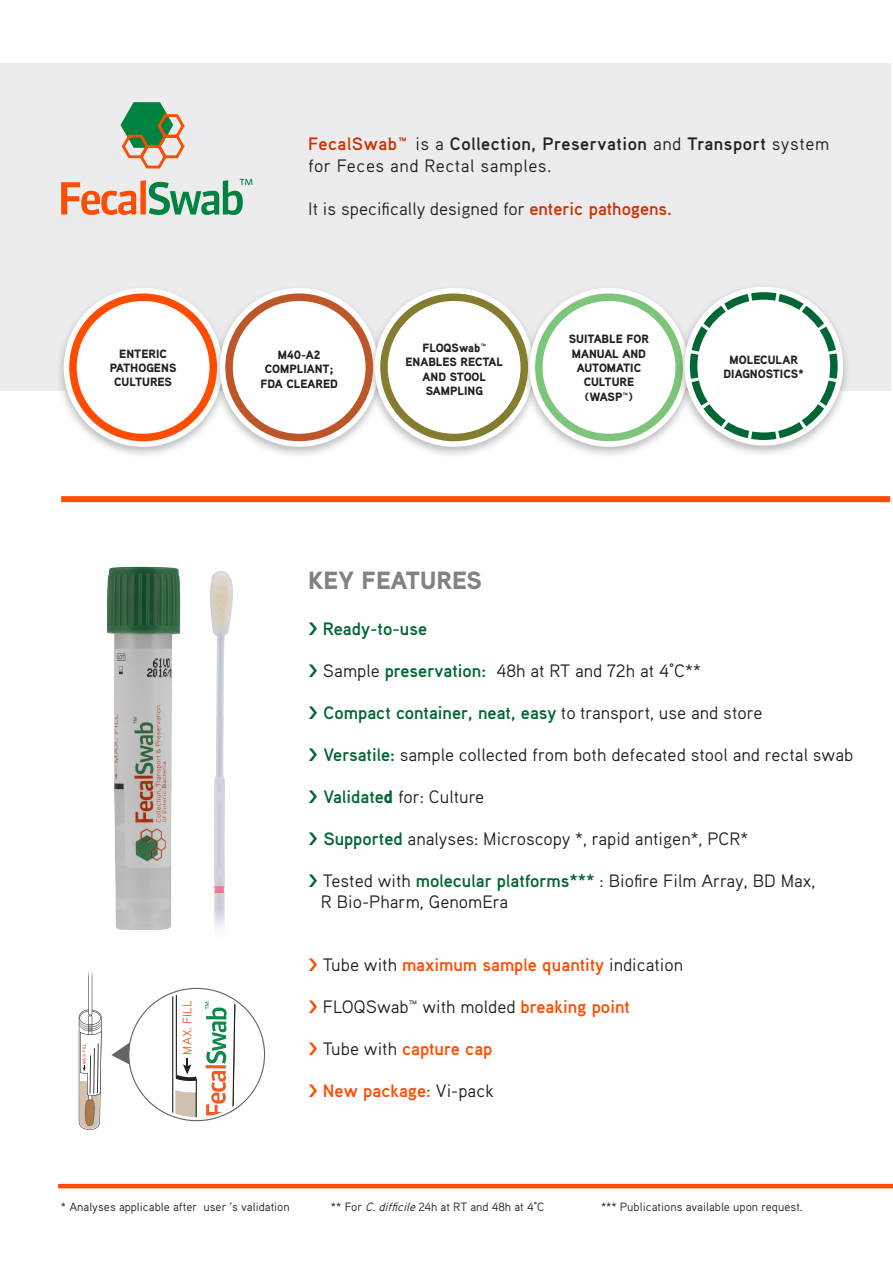
<style>
.page{position:relative;width:893px;height:1263px;background:#fff}
.page>*{position:absolute;margin:0;border:0;box-sizing:border-box;transform-origin:0 0}
.t1{font:900 24.9px "Aaux Pro";color:#808285}
.t2{font:18px/21px "Aaux Pro";color:#231f20}
.t3{font:18px/21.6px "Aaux Pro";letter-spacing:.03em;color:#231f20}
.t4{font:700 18px "Aaux Pro";color:#ff4c00}
.t5{font:700 18px "Aaux Pro";color:#063}
.t6{font:12.3px "Aaux Pro";color:#f15b2a}
.t7{font:900 12px/14.4px "Aaux Pro";color:#231f20;text-align:center}
.t8{font:12px "Aaux Pro";color:#231f20}
.t9{font:700 4.5px "Aaux Pro";color:#f15b2a}
.s1{font-weight:700;color:#c30}
.s2{font-weight:700}
.s3{font-weight:900}
.s4{font-weight:900;color:#063}
.s5{font-weight:700;color:#063}
.s6{font-weight:400;color:#231f20}
.s7{font-weight:900;color:#ff4c00}
.s8{font-weight:700;color:#ff4c00}
.s9{font-style:italic}
</style>
<div class="page">
<div style="left:0;top:64px;width:890px;height:327px;background:#ececee"></div>
<div style="left:61px;top:496px;width:829px;height:6px;background:#ff4c00"></div>
<hr style="left:58px;top:1184px;width:835px;height:4px;background:#ff4c00">
<div style="left:55px;top:284px;width:176px;height:175px;background:#231f20;opacity:.3"></div>
<div style="left:64px;top:288px;width:159px;height:159px;background:#fff;border-radius:50%"></div>
<div style="left:211px;top:284px;width:176px;height:175px;background:#231f20;opacity:.3"></div>
<div style="left:220px;top:288px;width:159px;height:159px;background:#fff;border-radius:50%"></div>
<div style="left:366px;top:284px;width:176px;height:175px;background:#231f20;opacity:.3"></div>
<div style="left:375px;top:288px;width:159px;height:159px;background:#fff;border-radius:50%"></div>
<div style="left:521px;top:284px;width:175px;height:175px;background:#231f20;opacity:.3"></div>
<div style="left:529px;top:288px;width:159px;height:159px;background:#fff;border-radius:50%"></div>
<div style="left:69px;top:293px;width:148px;height:148px;border:8px solid #ff4c00;border-radius:50%"></div>
<div style="left:225px;top:293px;width:148px;height:148px;border:8px solid #bd5729;border-radius:50%"></div>
<div style="left:380px;top:293px;width:148px;height:148px;border:8px solid #847d30;border-radius:50%"></div>
<div style="left:535px;top:293px;width:148px;height:148px;border:8px solid #7dc57b;border-radius:50%"></div>
<div style="left:676px;top:283px;width:175px;height:175px;background:#231f20;opacity:.3"></div>
<svg style="left:686px;top:288px;width:155px;height:156px"></svg>
<img style="left:106px;top:566px;width:68px;height:364px">
<img style="left:167px;top:568px;width:66px;height:362px">
<svg style="left:111px;top:988px;width:154px;height:133px"></svg>
<svg style="left:79px;top:971px;width:23px;height:160px"></svg>
<svg style="left:61px;top:179px;width:191px;height:36px"></svg>
<svg style="left:120px;top:102px;width:65px;height:67px"></svg>
<p class="t3" style="left:308px;top:132px;width:522px"><span class="s1">FecalSwab™</span> is a <span class="s2">Collection, Preservation</span> and <span class="s2">Transport</span> system for Feces and Rectal samples.</p>
<p class="t2" style="left:308px;top:197px;width:365px">It is specifically designed for <span class="s1">enteric pathogens.</span></p>
<p class="t7" style="left:110px;top:346px;width:68px">ENTERIC<br>PATHOGENS<br>CULTURES</p>
<p class="t7" style="left:260px;top:347px;width:79px">M40-A2<br>COMPLIANT;<br>FDA CLEARED</p>
<p class="t7" style="left:405px;top:340px;width:99px">FLOQSwab™<br>ENABLES RECTAL<br>AND STOOL<br>SAMPLING</p>
<p class="t7" style="left:569px;top:331px;width:82px">SUITABLE FOR<br>MANUAL AND<br>AUTOMATIC<br>CULTURE (WASP™)</p>
<p class="t7" style="left:723px;top:352px;width:82px">MOLECULAR<br>DIAGNOSTICS*</p>
<p class="t9" style="left:81px;top:1064px;width:22px;rotate:-90deg">MAX. FILL</p>
<p class="t6" style="left:180px;top:1054px;width:55px;rotate:-90deg">MAX. FILL</p>
<h1 class="t1" style="left:308px;top:564px;width:175px">KEY FEATURES</h1>
<p class="t5" style="left:308px;top:617px;width:120px"><span class="s3">&gt;</span> Ready-to-use</p>
<p class="t2" style="left:308px;top:660px;width:394px"><span class="s4">&gt;</span> Sample <span class="s5">preservation:</span> 48h at RT and 72h at 4°C**</p>
<p class="t5" style="left:308px;top:701px;width:456px"><span class="s3">&gt;</span> Compact container, neat, easy <span class="s6">to transport, use and store</span></p>
<p class="t2" style="left:308px;top:744px;width:547px"><span class="s4">&gt;</span> <span class="s5">Versatile:</span> sample collected from both defecated stool and rectal swab</p>
<p class="t2" style="left:308px;top:786px;width:178px"><span class="s4">&gt;</span> <span class="s5">Validate</span><span class="s4">d</span> for: Culture</p>
<p class="t2" style="left:308px;top:828px;width:442px"><span class="s4">&gt;</span> <span class="s5">Supported</span> analyses: Microscopy *, rapid antigen*, PCR*</p>
<p class="t2" style="left:321px;top:870px;width:496px;text-indent:-13px"><span class="s4">&gt;</span> Tested with <span class="s5">molecular platforms***</span> : Biofire Film Array, BD Max,<br>R Bio-Pharm, GenomEra</p>
<p class="t4" style="left:308px;top:953px;width:377px"><span class="s3">&gt;</span> <span class="s6">Tube with</span> maximum sample quantity <span class="s6">indication</span></p>
<p class="t2" style="left:308px;top:996px;width:323px"><span class="s7">&gt;</span> FLOQSwab™ with molded <span class="s8">breaking point</span></p>
<p class="t4" style="left:308px;top:1037px;width:186px"><span class="s3">&gt;</span> <span class="s6">Tube with</span> capture cap</p>
<p class="t4" style="left:308px;top:1079px;width:187px"><span class="s3">&gt;</span> New package: <span class="s6">Vi-pack</span></p>
<p class="t8" style="left:61px;top:1199px;width:230px">* Analyses applicable after user ‘s validation</p>
<p class="t8" style="left:331px;top:1199px;width:215px">** For <span class="s9">C.difficile</span>24h at RT and 48h at 4°C</p>
<p class="t8" style="left:601px;top:1199px;width:203px">*** Publications available upon request.</p>
</div>
